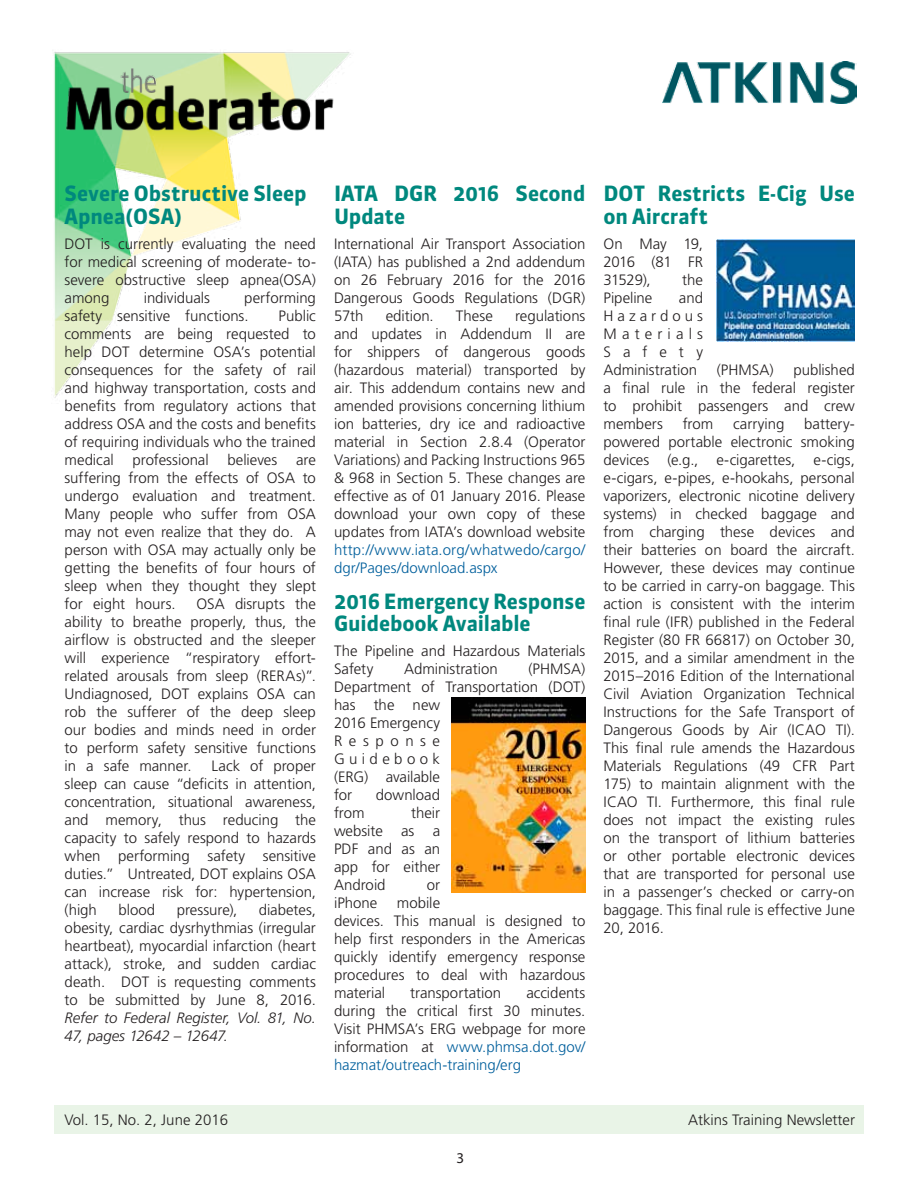
<style>
.page{position:relative;width:918px;height:1188px;background:#fff}
.page>*{position:absolute;margin:0;border:0;box-sizing:border-box;transform-origin:0 0}
.t1{font:700 21px/22.5px "Sanuk OT";color:#00887e}
.t2{font:300 15px/18px "Frutiger LT Std";color:#231f20;text-align:justify}
.t3{font:300 15px/18px "Frutiger LT Std";letter-spacing:.005em;color:#005f9c}
.t4{font:italic 300 15px/18px "Frutiger LT Std";color:#231f20}
.t5{font:15px "Myriad Pro";color:#231f20}
.s1{color:#005f9c}
</style>
<div class="page">
<div style="left:54px;top:1105px;width:810px;height:29px;background:#e9f4e7"></div>
<img style="left:662px;top:62px;width:195px;height:42px">
<img style="left:54px;top:52px;width:297px;height:346px">
<img style="left:65px;top:68px;width:270px;height:64px">
<img style="left:451px;top:698px;width:134px;height:194px">
<img style="left:717px;top:240px;width:138px;height:101px">
<h1 class="t1" style="left:65px;top:183px;width:244px">Severe Obstructive Sleep<br>Apnea(OSA)</h1>
<p class="t2" style="left:65px;top:235px;width:253px">DOT is currently evaluating the need for medical screening of moderate- to&shy;severe obstructive sleep apnea(OSA) among</p>
<p class="t2" style="left:65px;top:289px;width:253px;text-indent:180px">performing safety sensitive functions.</p>
<p class="t2" style="left:144px;top:289px;width:68px">individuals</p>
<p class="t2" style="left:65px;top:307px;width:253px;text-indent:214px">Public comments are being requested to help DOT determine OSA’s potential consequences for the safety of rail and highway transportation, costs and benefits from regulatory actions that address OSA and the costs and benefits of requiring individuals who the trained medical</p>
<p class="t2" style="left:133px;top:451px;width:78px">professional</p>
<p class="t2" style="left:227px;top:451px;width:51px">believes</p>
<p class="t2" style="left:65px;top:451px;width:253px;text-indent:232px">are suffering from the effects of OSA to undergo evaluation and treatment.<br>Many people who suffer from OSA may not even realize that they do. A person with OSA may actually only be getting the benefits of four hours of sleep when they thought they slept for eight hours.</p>
<p class="t2" style="left:65px;top:595px;width:253px;text-indent:132px">OSA disrupts the ability to breathe properly, thus, the airflow is obstructed and the sleeper will experience “respiratory effort&shy;related arousals from sleep (RERAs)”.<br>Undiagnosed, DOT explains OSA can rob the sufferer of the deep sleep our bodies and minds need in order to perform safety sensitive functions in a safe manner.</p>
<p class="t2" style="left:65px;top:757px;width:253px;text-indent:147px">Lack of proper sleep can cause “deficits in attention, concentration, situational awareness, and memory, thus reducing the capacity to safely respond to hazards when performing safety sensitive duties.” Untreated, DOT explains OSA can increase risk for: hypertension, (high</p>
<p class="t2" style="left:118px;top:901px;width:38px">blood</p>
<p class="t2" style="left:177px;top:901px;width:62px">pressure),</p>
<p class="t2" style="left:65px;top:901px;width:253px;text-indent:194px">diabetes, obesity, cardiac dysrhythmias (irregular heartbeat), myocardial infarction (heart attack), stroke, and sudden cardiac death. DOT is requesting comments to be submitted by June 8, 2016.</p>
<p class="t4" style="left:65px;top:1009px;width:253px">Refer to Federal Register, Vol. 81, No.<br>47, pages 12642 – 12647.</p>
<h1 class="t1" style="left:334px;top:183px;width:253px">IATA DGR 2016 Second<br>Update</h1>
<p class="t2" style="left:334px;top:235px;width:253px">International Air Transport Association (IATA) has published a 2nd addendum on 26 February 2016 for the 2016<br>Dangerous Goods Regulations (DGR)<br>57th</p>
<p class="t2" style="left:334px;top:307px;width:253px;text-indent:181px">regulations and updates in Addendum II are for shippers of dangerous goods (hazardous material) transported by air. This addendum contains new and amended provisions concerning lithium ion batteries, dry ice and radioactive material in Section 2.8.4 (Operator Variations) and Packing Instructions 965 &amp; 968 in Section 5. These changes are effective as of 01 January 2016. Please download your own copy of these updates from IATA’s download website</p>
<p class="t3" style="left:334px;top:541px;width:253px">http://www.iata.org/whatwedo/cargo/ dgr/Pages/download.aspx</p>
<h1 class="t1" style="left:334px;top:590px;width:253px">2016 Emergency Response<br>Guidebook Available</h1>
<p class="t2" style="left:334px;top:642px;width:253px">The Pipeline and Hazardous Materials<br>Safety</p>
<p class="t2" style="left:386px;top:307px;width:50px">edition.</p>
<p class="t2" style="left:456px;top:307px;width:38px">These</p>
<p class="t2" style="left:334px;top:660px;width:253px;text-align:left;text-indent:194px">(PHMSA)<br>Department of Transportation (DOT) has the new<br>2016 Emergency<br>Response<br>Guidebook<br>(ERG) available<br>for</p>
<p class="t2" style="left:404px;top:660px;width:95px">Administration</p>
<p class="t2" style="left:376px;top:786px;width:66px">download</p>
<p class="t2" style="left:334px;top:804px;width:32px">from</p>
<p class="t2" style="left:334px;top:804px;width:108px;text-indent:77px">their website as a PDF and as an app for either Android</p>
<p class="t2" style="left:427px;top:876px;width:15px">or</p>
<p class="t2" style="left:334px;top:894px;width:253px;text-align:left;text-indent:63px">mobile<br>devices. This manual is designed to help first responders in the Americas quickly identify emergency response procedures to deal with hazardous material</p>
<p class="t2" style="left:334px;top:894px;width:45px">iPhone</p>
<p class="t2" style="left:334px;top:984px;width:253px;text-indent:192px">accidents during the critical first 30 minutes.<br>Visit PHMSA’s ERG webpage for more information at <span class="s1">www.phmsa.dot.gov/ hazmat/outreach-training/erg</span></p>
<p class="t2" style="left:410px;top:984px;width:93px">transportation</p>
<h1 class="t1" style="left:603px;top:183px;width:253px">DOT Restricts E-Cig Use on Aircraft</h1>
<p class="t2" style="left:603px;top:235px;width:101px">On May 19, 2016 (81 FR 31529),</p>
<p class="t2" style="left:682px;top:271px;width:22px">the</p>
<p class="t2" style="left:603px;top:289px;width:101px;text-indent:75px">and Hazardous Materials Safety Administration</p>
<p class="t2" style="left:603px;top:289px;width:51px">Pipeline</p>
<p class="t2" style="left:717px;top:361px;width:58px">(PHMSA)</p>
<p class="t2" style="left:603px;top:361px;width:253px;text-indent:190px">published a final rule in the federal register to prohibit passengers and crew members</p>
<p class="t2" style="left:683px;top:415px;width:32px">from</p>
<p class="t2" style="left:733px;top:415px;width:53px">carrying</p>
<p class="t2" style="left:603px;top:415px;width:253px;text-indent:201px">battery&shy;powered portable electronic smoking devices (e.g., e-cigarettes, e-cigs, e-cigars, e-pipes, e-hookahs, personal vaporizers, electronic nicotine delivery systems) in checked baggage and from charging these devices and their batteries on board the aircraft.<br>However, these devices may continue to be carried in carry-on baggage. This action is consistent with the interim final rule (IFR) published in the Federal Register (80 FR 66817) on October 30, 2015, and a similar amendment in the 2015–2016 Edition of the International Civil Aviation Organization Technical Instructions for the Safe Transport of Dangerous Goods by Air (ICAO TI).<br>This final rule amends the Hazardous Materials Regulations (49 CFR Part 175) to maintain alignment with the ICAO TI. Furthermore, this final rule does not impact the existing rules on the transport of lithium batteries or other portable electronic devices that are transported for personal use in a passenger’s checked or carry-on baggage. This final rule is effective June 20, 2016.</p>
<p class="t2" style="left:65px;top:1111px;width:165px">Vol. 15, No. 2, June 2016</p>
<p class="t2" style="left:688px;top:1111px;width:168px">Atkins Training Newsletter</p>
<p class="t5" style="left:457px;top:1149px;width:9px">3</p>
</div>
